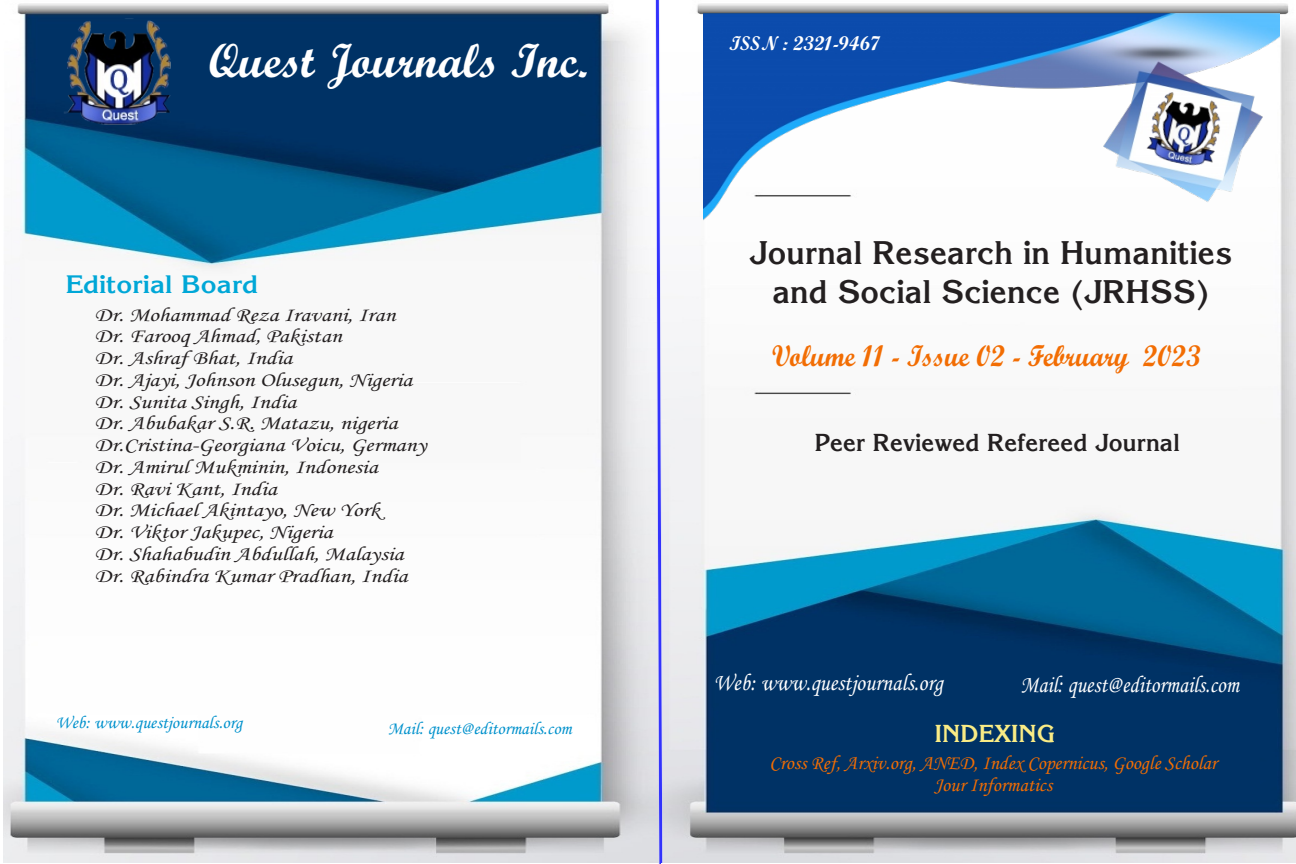
<style>
.page{position:relative;width:1296px;height:864px;background:#fff}
.page>*{position:absolute;margin:0;border:0;box-sizing:border-box;transform-origin:0 0}
.t1{font:48px "Script MT Bold";color:#fff}
.t2{font:700 32px/38.8px "Korinna";color:#231f20;text-align:center}
.t3{font:30px "Script MT Bold";color:#f26d03;scale:.92 1}
.t4{font:700 24.7px "Korinna";color:#00a7d7;scale:1.11 1}
.t5{font:700 24px "Korinna";color:#231f20}
.t6{font:24px "Monotype Corsiva";color:#fff;scale:.89 1}
.t7{font:24px "Monotype Corsiva";color:#fff;scale:.92 1}
.t8{font:700 24px "Korinna";color:#faec85}
.t9{font:20px/21.9px "Monotype Corsiva";color:#f26d03;text-align:center}
.t10{font:20px "Script MT Bold";color:#fff}
.t11{font:19.9px/21.8px "Monotype Corsiva";color:#231f20;scale:1.21 1}
.t12{font:18px "Monotype Corsiva";color:#0091cc}
</style>
<div class="page">
<img style="left:4px;top:3px;width:1292px;height:859px">
<img style="left:55px;top:19px;width:120px;height:108px">
<img style="left:767px;top:3px;width:512px;height:391px">
<img style="left:1136px;top:86px;width:94px;height:88px">
<img style="left:513px;top:0;width:254px;height:864px">
<h1 class="t1" style="left:209px;top:44px;width:380px">Quest Journals Inc.</h1>
<p class="t4" style="left:66px;top:275px;width:175px">Editorial Board</p>
<p class="t11" style="left:95px;top:305px;width:276px">Dr. Mohammad Reza Iravani, Iran<br>Dr. Farooq Ahmad, Pakistan<br>Dr. Ashraf Bhat, India<br>Dr. Ajayi, Johnson Olusegun, Nigeria<br>Dr. Sunita Singh, India<br>Dr. Abubakar S.R. Matazu, nigeria<br>Dr.Cristina-Georgiana Voicu, Germany<br>Dr. Amirul Mukminin, Indonesia<br>Dr. Ravi Kant, India<br>Dr. Michael Akintayo, New York<br>Dr. Viktor Jakupec, Nigeria<br>Dr. Shahabudin Abdullah, Malaysia<br>Dr. Rabindra Kumar Pradhan, India</p>
<p class="t12" style="left:56px;top:716px;width:188px">Web: www.questjournals.org</p>
<p class="t12" style="left:388px;top:721px;width:185px">Mail: quest@editormails.com</p>
<p class="t10" style="left:729px;top:36px;width:153px">ISSN : 2321-9467</p>
<h2 class="t2" style="left:749px;top:237px;width:485px">Journal Research in Humanities and Social Science (JRHSS)</h2>
<h3 class="t3" style="left:772px;top:346px;width:467px">Volume 11 - Issue 02 - February 2023</h3>
<p class="t5" style="left:815px;top:434px;width:366px">Peer Reviewed Refereed Journal</p>
<p class="t7" style="left:714px;top:674px;width:251px">Web: www.questjournals.org</p>
<p class="t6" style="left:1020px;top:676px;width:247px">Mail: quest@editormails.com</p>
<p class="t8" style="left:935px;top:724px;width:121px">INDEXING</p>
<p class="t9" style="left:769px;top:753px;width:449px">Cross Ref, Arxiv.org, ANED, Index Copernicus, Google Scholar<br>Jour Informatics</p>
</div>
